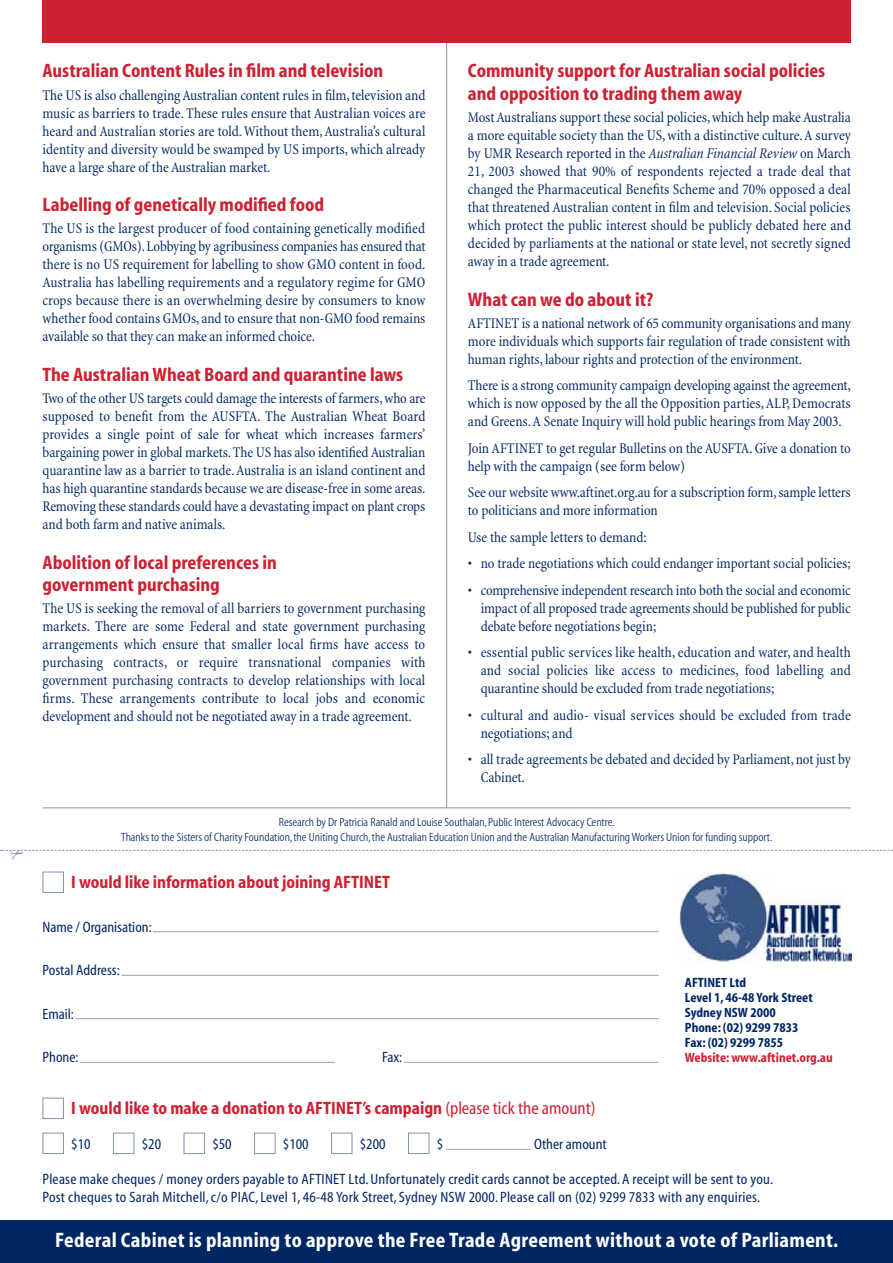
<style>
.page{position:relative;width:893px;height:1263px;background:#fff}
.page>*{position:absolute;margin:0;border:0;box-sizing:border-box;transform-origin:0 0}
.t1{font:21px "Myriad MM 700 400";letter-spacing:.015em;color:#fff}
.t2{font:19.5px/22.5px "Myriad MM 700 400";color:#cd2133}
.t3{font:18px "Myriad MM 700 400";color:#cd2133}
.t4{font:condensed 15px/18px "Minion";letter-spacing:-.005em;color:#002664;text-align:justify}
.t5{font:15px/18px "Myriad MM 400 400";letter-spacing:.015em;color:#002664}
.t6{font:13.5px/15px "Myriad MM 700 400";color:#002664}
.t7{font:13.5px "Myriad MM 700 400";color:#cd2133}
.t8{font:12px/15px "Myriad MM 300 400";color:#002664;text-align:center}
.s1{font-style:italic}
.s2{font-family:"Myriad MM 400 400"}
</style>
<div class="page">
<hr style="left:446px;top:43px;width:1px;height:765px;background:#8093b2">
<hr style="left:43px;top:808px;width:807px;height:1px;background:#8093b2">
<div style="left:43px;top:0;width:807px;height:43px;background:#cd2133"></div>
<svg style="left:446px;top:1149px;width:86px;height:1px"></svg>
<svg style="left:42px;top:1097px;width:388px;height:57px"></svg>
<svg style="left:404px;top:1062px;width:255px;height:1px"></svg>
<svg style="left:80px;top:1062px;width:256px;height:1px"></svg>
<svg style="left:75px;top:1018px;width:584px;height:2px"></svg>
<svg style="left:121px;top:975px;width:538px;height:1px"></svg>
<svg style="left:153px;top:931px;width:506px;height:2px"></svg>
<div style="left:43px;top:872px;width:21px;height:21px;border:1px solid #8093b2"></div>
<div style="left:0;top:1220px;width:892px;height:43px;background:#002664"></div>
<img style="left:679px;top:873px;width:172px;height:88px">
<svg style="left:0;top:849px;width:892px;height:2px"></svg>
<h2 class="t2" style="left:43px;top:61px;width:342px">Australian Content Rules in film and television</h2>
<p class="t4" style="left:43px;top:87px;width:384px">The US is also challenging Australian content rules in film, television and music as barriers to trade. These rules ensure that Australian voices are heard and Australian stories are told.Without them,Australia’s cultural identity and diversity would be swamped by US imports, which already have a large share of the Australian market.</p>
<h2 class="t2" style="left:43px;top:195px;width:283px">Labelling of genetically modified food</h2>
<p class="t4" style="left:43px;top:221px;width:384px">The US is the largest producer of food containing genetically modified organisms (GMOs). Lobbying by agribusiness companies has ensured that there is no US requirement for labelling to show GMO content in food.<br>Australia has labelling requirements and a regulatory regime for GMO crops because there is an overwhelming desire by consumers to know whether food contains GMOs, and to ensure that non-GMO food remains available so that they can make an informed choice.</p>
<h2 class="t2" style="left:43px;top:365px;width:362px">The Australian Wheat Board and quarantine laws</h2>
<p class="t4" style="left:43px;top:391px;width:384px">Two of the other US targets could damage the interests of farmers, who are supposed to benefit from the AUSFTA. The Australian Wheat Board provides a single point of sale for wheat which increases farmers’ bargaining power in global markets. The US has also identified Australian quarantine law as a barrier to trade.Australia is an island continent and has high quarantine standards because we are disease-free in some areas.<br>Removing these standards could have a devastating impact on plant crops and both farm and native animals.</p>
<h2 class="t2" style="left:43px;top:553px;width:236px">Abolition of local preferences in government purchasing</h2>
<p class="t4" style="left:43px;top:601px;width:384px">The US is seeking the removal of all barriers to government purchasing markets. There are some Federal and state government purchasing arrangements which ensure that smaller local firms have access to purchasing contracts, or require transnational companies with government purchasing contracts to develop relationships with local firms. These arrangements contribute to local jobs and economic development and should not be negotiated away in a trade agreement.</p>
<h2 class="t2" style="left:468px;top:61px;width:359px">Community support for Australian social policies and opposition to trading them away</h2>
<p class="t4" style="left:468px;top:110px;width:384px">Most Australians support these social policies, which help make Australia a more equitable society than the US, with a distinctive culture.A survey by UMR Research reported in the <span class="s1">Australian Financial Review</span> on March 21, 2003 showed that 90% of respondents rejected a trade deal that changed the Pharmaceutical Benefits Scheme and 70% opposed a deal that threatened Australian content in film and television. Social policies which protect the public interest should be publicly debated here and decided by parliaments at the national or state level, not secretly signed away in a trade agreement.</p>
<h2 class="t2" style="left:468px;top:290px;width:187px">What can we do about it?</h2>
<p class="t4" style="left:468px;top:315px;width:384px">AFTINET is a national network of 65 community organisations and many more individuals which supports fair regulation of trade consistent with human rights, labour rights and protection of the environment.</p>
<p class="t4" style="left:468px;top:378px;width:384px">There is a strong community campaign developing against the agreement, which is now opposed by the all the Opposition parties,ALP, Democrats and Greens.A Senate Inquiry will hold public hearings from May 2003.</p>
<p class="t4" style="left:468px;top:440px;width:384px">Join AFTINET to get regular Bulletins on the AUSFTA. Give a donation to help with the campaign (see form below)</p>
<p class="t4" style="left:468px;top:485px;width:384px">See our website www.aftinet.org.au for a subscription form, sample letters to politicians and more information</p>
<p class="t4" style="left:468px;top:529px;width:180px">Use the sample letters to demand:</p>
<p class="t4" style="left:468px;top:556px;width:384px">• no trade negotiations which could endanger important social policies;</p>
<p class="t4" style="left:480px;top:582px;width:371px;text-indent:-13px">• comprehensive independent research into both the social and economic impact of all proposed trade agreements should be published for public debate before negotiations begin;</p>
<p class="t4" style="left:480px;top:645px;width:372px;text-indent:-13px">• essential public services like health, education and water, and health and social policies like access to medicines, food labelling and quarantine should be excluded from trade negotiations;</p>
<p class="t4" style="left:480px;top:707px;width:371px;text-indent:-13px">• cultural and audio- visual services should be excluded from trade negotiations; and</p>
<p class="t4" style="left:480px;top:752px;width:371px;text-indent:-13px">• all trade agreements be debated and decided by Parliament, not just by<br>Cabinet.</p>
<p class="t8" style="left:121px;top:816px;width:652px">Research by Dr Patricia Ranald and Louise Southalan,Public Interest Advocacy Centre.<br>Thanks to the Sisters of Charity Foundation,the Uniting Church,the Australian Education Union and the Australian Manufacturing Workers Union for funding support.</p>
<p class="t3" style="left:71px;top:876px;width:320px">I would like information about joining AFTINET</p>
<p class="t5" style="left:43px;top:919px;width:111px">Name / Organisation:</p>
<p class="t5" style="left:43px;top:963px;width:79px">Postal Address:</p>
<p class="t5" style="left:43px;top:1006px;width:33px">Email:</p>
<p class="t5" style="left:43px;top:1050px;width:37px">Phone:</p>
<p class="t5" style="left:382px;top:1050px;width:22px">Fax:</p>
<p class="t3" style="left:71px;top:1102px;width:525px">I would like to make a donation to AFTINET’s campaign <span class="s2">(please tick the amount)</span></p>
<p class="t5" style="left:71px;top:1137px;width:21px">$10</p>
<p class="t5" style="left:142px;top:1137px;width:21px">$20</p>
<p class="t5" style="left:212px;top:1137px;width:21px">$50</p>
<p class="t5" style="left:283px;top:1137px;width:27px">$100</p>
<p class="t5" style="left:360px;top:1137px;width:27px">$200</p>
<p class="t5" style="left:437px;top:1137px;width:8px">$</p>
<p class="t5" style="left:534px;top:1137px;width:74px">Other amount</p>
<p class="t5" style="left:43px;top:1172px;width:732px">Please make cheques / money orders payable to AFTINET Ltd. Unfortunately credit cards cannot be accepted. A receipt will be sent to you.<br>Post cheques to Sarah Mitchell, c/o PIAC, Level 1, 46-48 York Street, Sydney NSW 2000. Please call on (02) 9299 7833 with any enquiries.</p>
<p class="t6" style="left:685px;top:977px;width:129px">AFTINET Ltd<br>Level 1, 46-48 York Street<br>Sydney NSW 2000<br>Phone: (02) 9299 7833<br>Fax: (02) 9299 7855</p>
<p class="t7" style="left:685px;top:1053px;width:149px">Website: www.aftinet.org.au</p>
<h1 class="t1" style="left:55px;top:1232px;width:784px">Federal Cabinet is planning to approve the Free Trade Agreement without a vote of Parliament.</h1>
</div>
